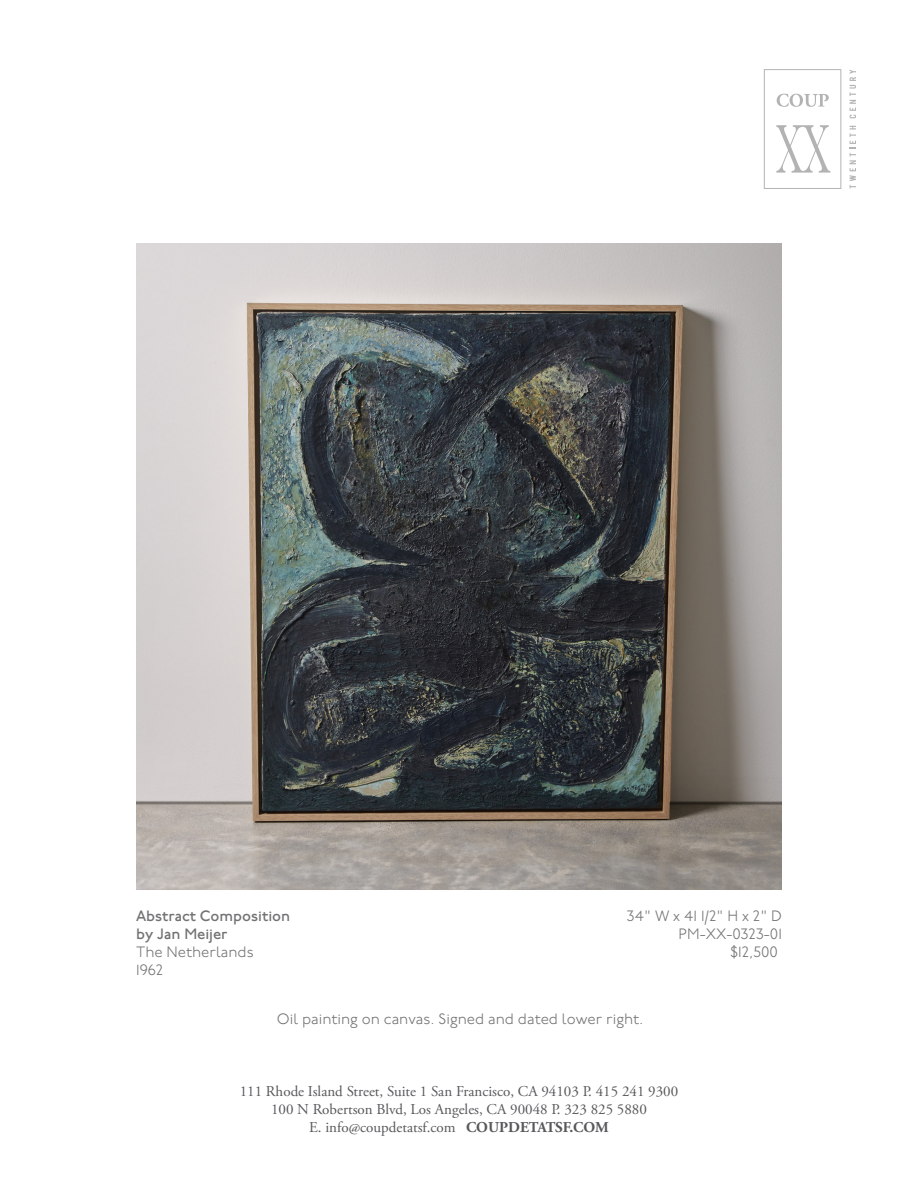
<style>
.page{position:relative;width:918px;height:1188px;background:#fff}
.page>*{position:absolute;margin:0;border:0;box-sizing:border-box;transform-origin:0 0}
.t1{font:15px/18px "Adobe Garamond Pro";color:#57585a;text-align:center}
.t2{font:300 15px/18px "P22 Underground";color:#717273}
.t3{font:500 15px/18px "P22 Underground";color:#717273}
.s1{font-weight:700}
</style>
<div class="page">
<svg style="left:850px;top:126px;width:6px;height:62px"></svg>
<svg style="left:850px;top:70px;width:6px;height:48px"></svg>
<svg style="left:764px;top:69px;width:77px;height:120px"></svg>
<img style="left:136px;top:244px;width:646px;height:646px">
<p class="t2" style="left:627px;top:908px;width:157px;text-align:right">34" W x 41 1/2" H x 2" D<br>PM-XX-0323-01<br>$12,500</p>
<p class="t3" style="left:136px;top:908px;width:156px">Abstract Composition by Jan Meijer</p>
<p class="t2" style="left:136px;top:944px;width:119px">The Netherlands<br>1962</p>
<p class="t2" style="left:277px;top:1011px;width:368px">Oil painting on canvas. Signed and dated lower right.</p>
<p class="t1" style="left:240px;top:1083px;width:440px">111 Rhode Island Street, Suite 1 San Francisco, CA 94103 P. 415 241 9300<br>100 N Robertson Blvd, Los Angeles, CA 90048 P. 323 825 5880<br>E. info@coupdetatsf.com <span class="s1">COUPDETATSF.COM</span></p>
</div>
